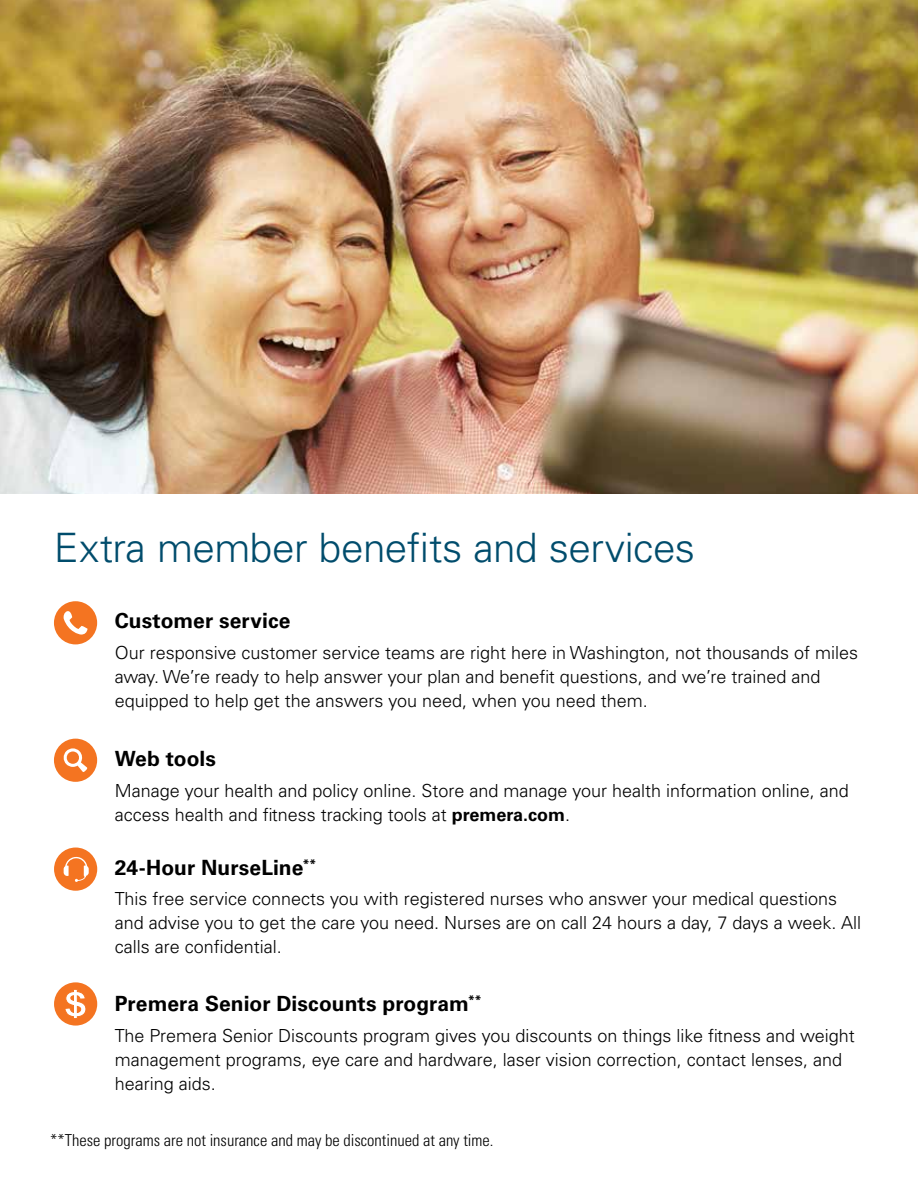
<style>
.page{position:relative;width:918px;height:1188px;background:#fff}
.page>*{position:absolute;margin:0;border:0;box-sizing:border-box;transform-origin:0 0}
.t1{font:300 40.5px "Univers LT Std";letter-spacing:-.015em;color:#004c6c}
.t2{font:700 21px "Univers LT Std";letter-spacing:.005em;color:#000}
.t3{font:300 18px/24px "Univers LT Std";color:#000}
.t4{font:300 condensed 16.5px "Univers LT Std";color:#000}
.s1{font-weight:700}
</style>
<div class="page">
<div style="left:54px;top:601px;width:43px;height:43px;background:#f47421;border-radius:50%"></div>
<svg style="left:63px;top:611px;width:25px;height:24px"></svg>
<div style="left:54px;top:848px;width:43px;height:43px;background:#f47421;border-radius:50%"></div>
<svg style="left:64px;top:856px;width:25px;height:26px"></svg>
<div style="left:54px;top:739px;width:43px;height:43px;background:#f47421;border-radius:50%"></div>
<svg style="left:63px;top:748px;width:24px;height:24px"></svg>
<div style="left:54px;top:982px;width:43px;height:44px;background:#f47421;border-radius:50%"></div>
<svg style="left:65px;top:989px;width:21px;height:30px"></svg>
<img style="left:0;top:0;width:918px;height:494px">
<h1 class="t1" style="left:54px;top:524px;width:643px">Extra member benefits and services</h1>
<p class="t2" style="left:115px;top:609px;width:177px">Customer service</p>
<p class="t3" style="left:115px;top:641px;width:745px">Our responsive customer service teams are right here in Washington, not thousands of miles away. We’re ready to help answer your plan and benefit questions, and we’re trained and equipped to help get the answers you need, when you need them.</p>
<p class="t2" style="left:115px;top:746px;width:103px">Web tools</p>
<p class="t3" style="left:115px;top:778px;width:736px">Manage your health and policy online. Store and manage your health information online, and access health and fitness tracking tools at <span class="s1">premera.com</span>.</p>
<p class="t2" style="left:115px;top:855px;width:203px">24-Hour NurseLine<sup>**</sup></p>
<p class="t3" style="left:115px;top:887px;width:748px">This free service connects you with registered nurses who answer your medical questions and advise you to get the care you need. Nurses are on call 24 hours a day, 7 days a week. All calls are confidential.</p>
<p class="t2" style="left:115px;top:991px;width:368px">Premera Senior Discounts program<sup>**</sup></p>
<p class="t3" style="left:115px;top:1023px;width:742px">The Premera Senior Discounts program gives you discounts on things like fitness and weight management programs, eye care and hardware, laser vision correction, contact lenses, and hearing aids.</p>
<p class="t4" style="left:50px;top:1130px;width:445px">**These programs are not insurance and may be discontinued at any time.</p>
</div>
